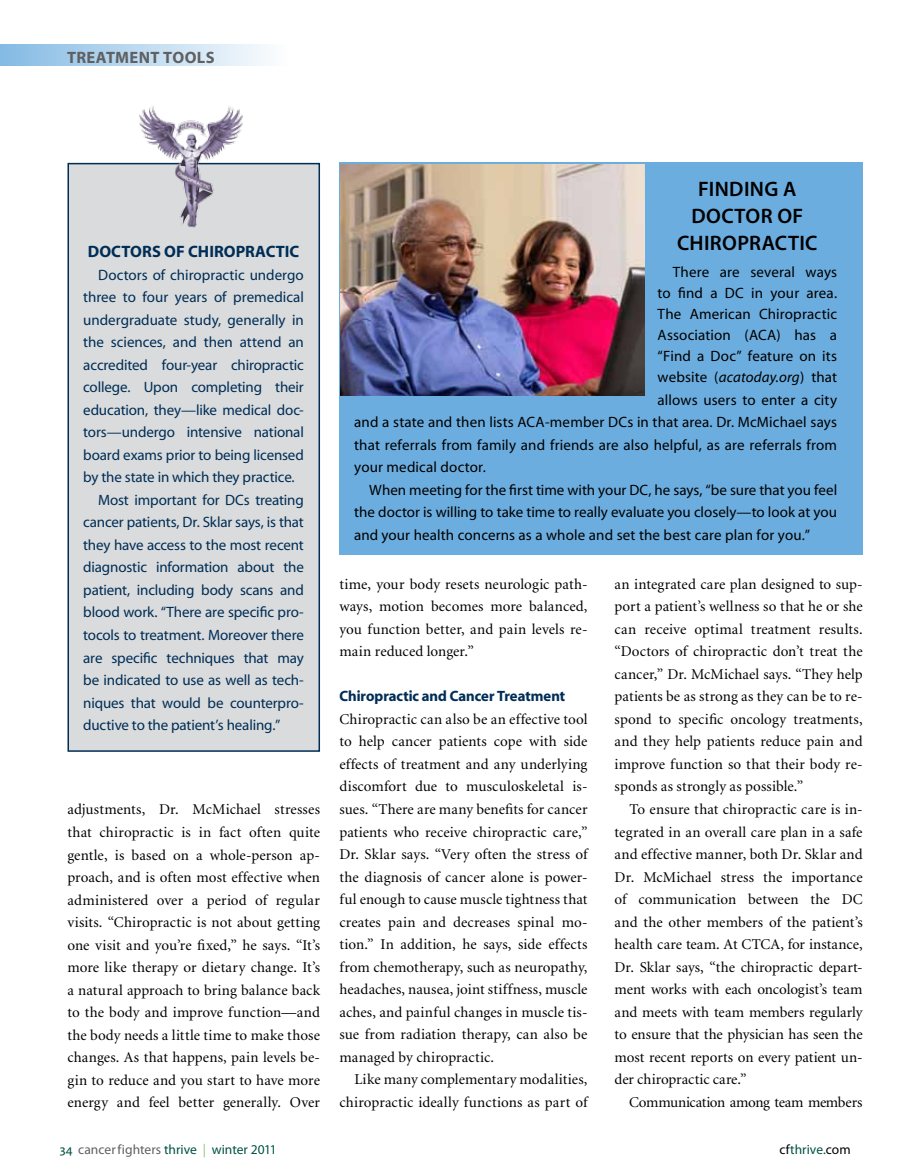
<style>
.page{position:relative;width:918px;height:1175px;background:#fff}
.page>*{position:absolute;margin:0;border:0;box-sizing:border-box;transform-origin:0 0}
.t1{font:600 21px/27px "Myriad Pro";letter-spacing:.02em;color:#000;text-align:center}
.t2{font:700 16.5px "Myriad";letter-spacing:.005em;color:#002d56}
.t3{font:700 16.5px "Myriad Pro";letter-spacing:.025em;color:#5f6062}
.t4{font:15px/22.5px "Minion";letter-spacing:.005em;color:#000;text-align:justify}
.t5{font:15px "Myriad";letter-spacing:-.01em;color:#002d56}
.t6{font:15px/21px "Myriad";letter-spacing:.01em;color:#000;text-align:justify}
.t7{font:15px "Myriad Headline";letter-spacing:.005em;color:#002d56}
.t8{font:15px "Minion";letter-spacing:-.025em;color:#000}
.t9{font:13.5px "Myriad Pro";letter-spacing:.005em;color:#005244}
.s1{font-style:italic}
.s2{color:#5f6062}
.s3{color:#8ac979}
.s4{color:#000}
</style>
<div class="page">
<div style="left:339px;top:163px;width:524px;height:392px;background:#6caddf"></div>
<div style="left:68px;top:163px;width:252px;height:589px;background:#d9dbdc;border:2px solid #002d56"></div>
<div style="left:0;top:44px;width:287px;height:22px;background:linear-gradient(to right,#83bae4,#fdfefe)"></div>
<img style="left:136px;top:106px;width:109px;height:122px">
<img style="left:341px;top:164px;width:303px;height:231px">
<p class="t3" style="left:67px;top:46px;width:149px">TREATMENT TOOLS</p>
<p class="t2" style="left:88px;top:243px;width:213px">DOCTORS OF CHIROPRACTIC</p>
<p class="t5" style="left:98px;top:267px;width:207px">Doctors of chiropractic undergo</p>
<p class="t5" style="left:83px;top:290px;width:222px">three to four years of premedical</p>
<p class="t5" style="left:83px;top:312px;width:222px">undergraduate study, generally in</p>
<p class="t5" style="left:83px;top:335px;width:222px">the sciences, and then attend an</p>
<p class="t5" style="left:83px;top:357px;width:222px">accredited four-year chiropractic</p>
<p class="t5" style="left:83px;top:380px;width:222px">college. Upon completing their</p>
<p class="t5" style="left:83px;top:402px;width:222px">education, they—like medical doc-</p>
<p class="t5" style="left:83px;top:425px;width:222px">tors—undergo intensive national</p>
<p class="t5" style="left:83px;top:447px;width:222px">board exams prior to being licensed</p>
<p class="t5" style="left:83px;top:470px;width:213px">by the state in which they practice.</p>
<p class="t5" style="left:98px;top:492px;width:207px">Most important for DCs treating</p>
<p class="t5" style="left:83px;top:515px;width:222px">cancer patients, Dr. Sklar says, is that</p>
<p class="t5" style="left:83px;top:537px;width:222px">they have access to the most recent</p>
<p class="t5" style="left:83px;top:560px;width:222px">diagnostic information about the</p>
<p class="t5" style="left:83px;top:582px;width:222px">patient, including body scans and</p>
<p class="t5" style="left:83px;top:605px;width:222px">blood work. “There are specific pro-</p>
<p class="t5" style="left:83px;top:627px;width:222px">tocols to treatment. Moreover there</p>
<p class="t5" style="left:83px;top:650px;width:222px">are specific techniques that may</p>
<p class="t5" style="left:83px;top:672px;width:222px">be indicated to use as well as tech-</p>
<p class="t5" style="left:83px;top:695px;width:222px">niques that would be counterpro-</p>
<p class="t5" style="left:83px;top:717px;width:199px">ductive to the patient’s healing.”</p>
<p class="t4" style="left:68px;top:799px;width:254px">adjustments, Dr. McMichael stresses that chiropractic is in fact often quite gentle, is based on a whole-person ap&shy;proach, and is often most effective when administered over a period of regular visits. “Chiropractic is not about getting one visit and you’re fixed,” he says. “It’s more like therapy or dietary change. It’s a natural approach to bring balance back to the body and improve function—and the body needs a little time to make those changes. As that happens, pain levels be&shy;gin to reduce and you start to have more energy and feel better generally. Over</p>
<h1 class="t1" style="left:677px;top:175px;width:142px">FINDING A<br>DOCTOR OF<br>CHIROPRACTIC</h1>
<p class="t6" style="left:658px;top:262px;width:181px;text-indent:15px">There are several ways to find a DC in your area.<br>The American Chiropractic Association (ACA) has a “Find a Doc” feature on its website (<span class="s1">acatoday.org</span>) that</p>
<p class="t6" style="left:354px;top:389px;width:484px;line-height:22.5px;text-indent:303px">allows users to enter a city and a state and then lists ACA-member DCs in that area. Dr. McMichael says that referrals from family and friends are also helpful, as are referrals from your medical doctor.</p>
<p class="t6" style="left:354px;top:479px;width:484px;line-height:22.5px;text-indent:15px">When meeting for the first time with your DC, he says, “be sure that you feel the doctor is willing to take time to really evaluate you closely—to look at you and your health concerns as a whole and set the best care plan for you.”</p>
<p class="t4" style="left:339px;top:573px;width:250px">time, your body resets neurologic path&shy;ways, motion becomes more balanced, you function better, and pain levels re&shy;main reduced longer.”</p>
<p class="t7" style="left:339px;top:688px;width:227px">Chiropractic and Cancer Treatment</p>
<p class="t4" style="left:339px;top:708px;width:250px">Chiropractic can also be an effective tool to help cancer patients cope with side effects of treatment and any underlying discomfort due to musculoskeletal is&shy;sues. “There are many benefits for cancer patients who receive chiropractic care,” Dr. Sklar says. “Very often the stress of the diagnosis of cancer alone is power&shy;ful enough to cause muscle tightness that creates pain and decreases spinal mo&shy;tion.” In addition, he says, side effects from chemotherapy, such as neuropathy, headaches, nausea, joint stiffness, muscle aches, and painful changes in muscle tis&shy;sue from radiation therapy, can also be managed by chiropractic.</p>
<p class="t4" style="left:339px;top:1068px;width:250px;text-align:right">Like many complementary modalities, chiropractic ideally functions as part of</p>
<p class="t4" style="left:615px;top:573px;width:250px">an integrated care plan designed to sup&shy;port a patient’s wellness so that he or she can receive optimal treatment results. “Doctors of chiropractic don’t treat the cancer,” Dr. McMichael says. “They help patients be as strong as they can be to re&shy;spond to specific oncology treatments, and they help patients reduce pain and improve function so that their body re&shy;sponds as strongly as possible.”</p>
<p class="t4" style="left:615px;top:798px;width:250px;text-indent:15px">To ensure that chiropractic care is in&shy;tegrated in an overall care plan in a safe and effective manner, both Dr. Sklar and Dr. McMichael stress the importance of communication between the DC and the other members of the patient’s health care team. At CTCA, for instance, Dr. Sklar says, “the chiropractic depart&shy;ment works with each oncologist’s team and meets with team members regularly to ensure that the physician has seen the most recent reports on every patient un&shy;der chiropractic care.”</p>
<p class="t8" style="left:629px;top:1094px;width:235px">Communication among team members</p>
<p class="t9" style="left:60px;top:1141px;width:219px">34 <span class="s2">cancer fighters</span> thrive <span class="s3">|</span> winter 2011</p>
<p class="t9" style="left:779px;top:1141px;width:73px"><span class="s4">cf</span>thrive.<span class="s4">com</span></p>
</div>
